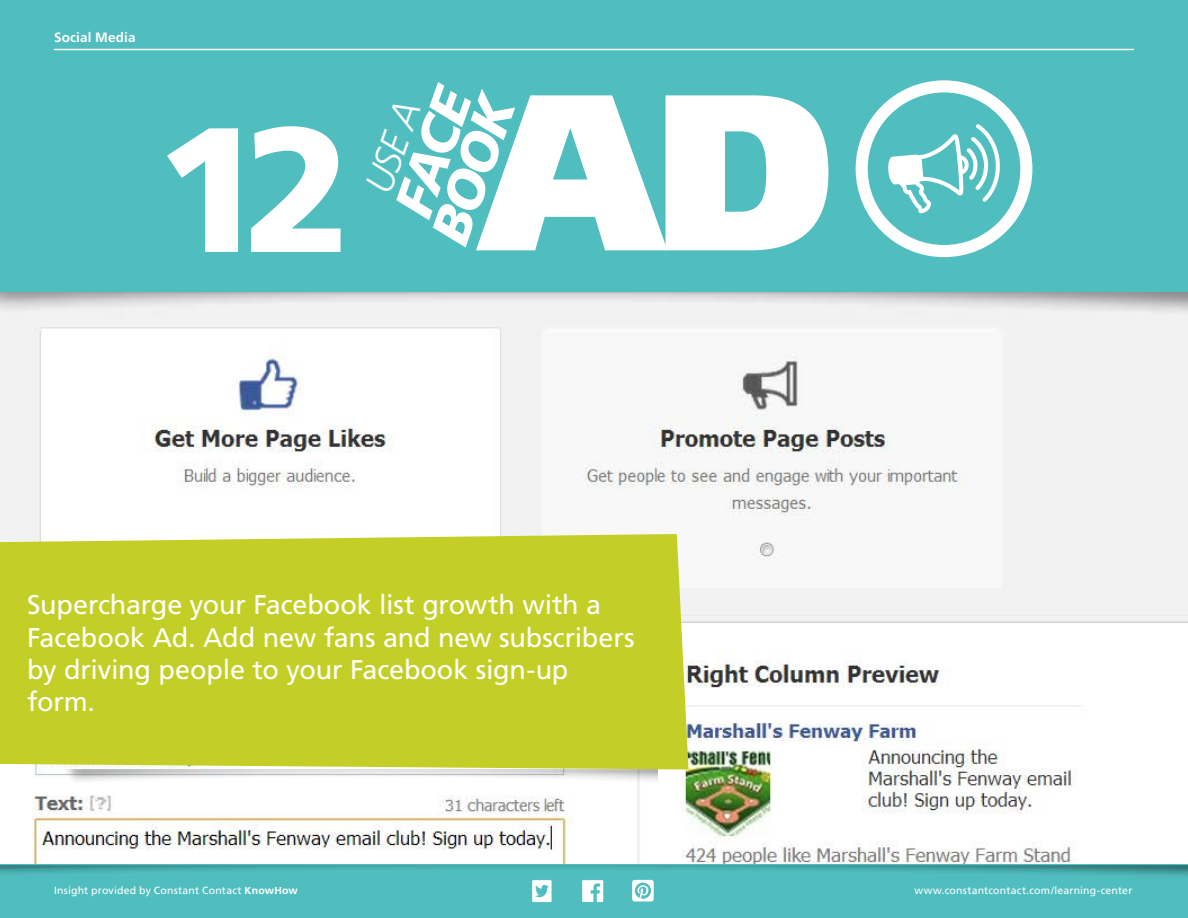
<style>
.page{position:relative;width:1188px;height:918px;background:#fff}
.page>*{position:absolute;margin:0;border:0;box-sizing:border-box;transform-origin:0 0}
.t1{font:900 222px "Frutiger";color:#fff}
.t2{font:900 177px "Frutiger";color:#fff}
.t3{font:italic 900 54px "Frutiger";color:#fff}
.t4{font:italic 300 39px "Frutiger";color:#fff}
.t5{font:27px/32.4px "Frutiger";letter-spacing:-.01em;color:#fff}
.t6{font:700 13.5px "Frutiger";letter-spacing:.01em;color:#fff}
.t7{font:10.5px "Frutiger";letter-spacing:.015em;color:#fff}
.s1{font-weight:700}
</style>
<div class="page">
<div style="left:0;top:0;width:1188px;height:297px;background:#50bebf"></div>
<hr style="left:54px;top:49px;width:1080px;height:1px;background:#fff">
<svg style="left:856px;top:80px;width:176px;height:177px"></svg>
<img style="left:0;top:324px;width:1188px;height:540px">
<img style="left:0;top:292px;width:1188px;height:32px">
<div style="left:0;top:534px;width:688px;height:235px;background:#c3cf26"></div>
<img style="left:63px;top:770px;width:595px;height:54px">
<div style="left:0;top:864px;width:1188px;height:54px;background:#50bebf"></div>
<svg style="left:632px;top:884px;width:22px;height:17px"></svg>
<img style="left:532px;top:884px;width:20px;height:19px">
<img style="left:0;top:866px;width:1188px;height:18px">
<img style="left:562px;top:874px;width:59px;height:29px">
<p class="t6" style="left:54px;top:29px;width:83px">Social Media</p>
<h2 class="t2" style="left:156px;top:83px;width:198px">12</h2>
<h3 class="t3" style="left:381px;top:204px;width:133px;rotate:-71deg">face</h3>
<h1 class="t1" style="left:479px;top:37px;width:358px">AD</h1>
<h3 class="t4" style="left:356px;top:184px;width:97px;rotate:-70deg">USE A</h3>
<p class="t5" style="left:27px;top:589px;width:609px">Supercharge your Facebook list growth with a Facebook Ad. Add new fans and new subscribers by driving people to your Facebook sign-up form.</p>
<p class="t7" style="left:54px;top:885px;width:245px">Insight provided by Constant Contact <span class="s1">KnowHow</span></p>
<p class="t7" style="left:915px;top:885px;width:219px">www.constantcontact.com/learning-center</p>
</div>
